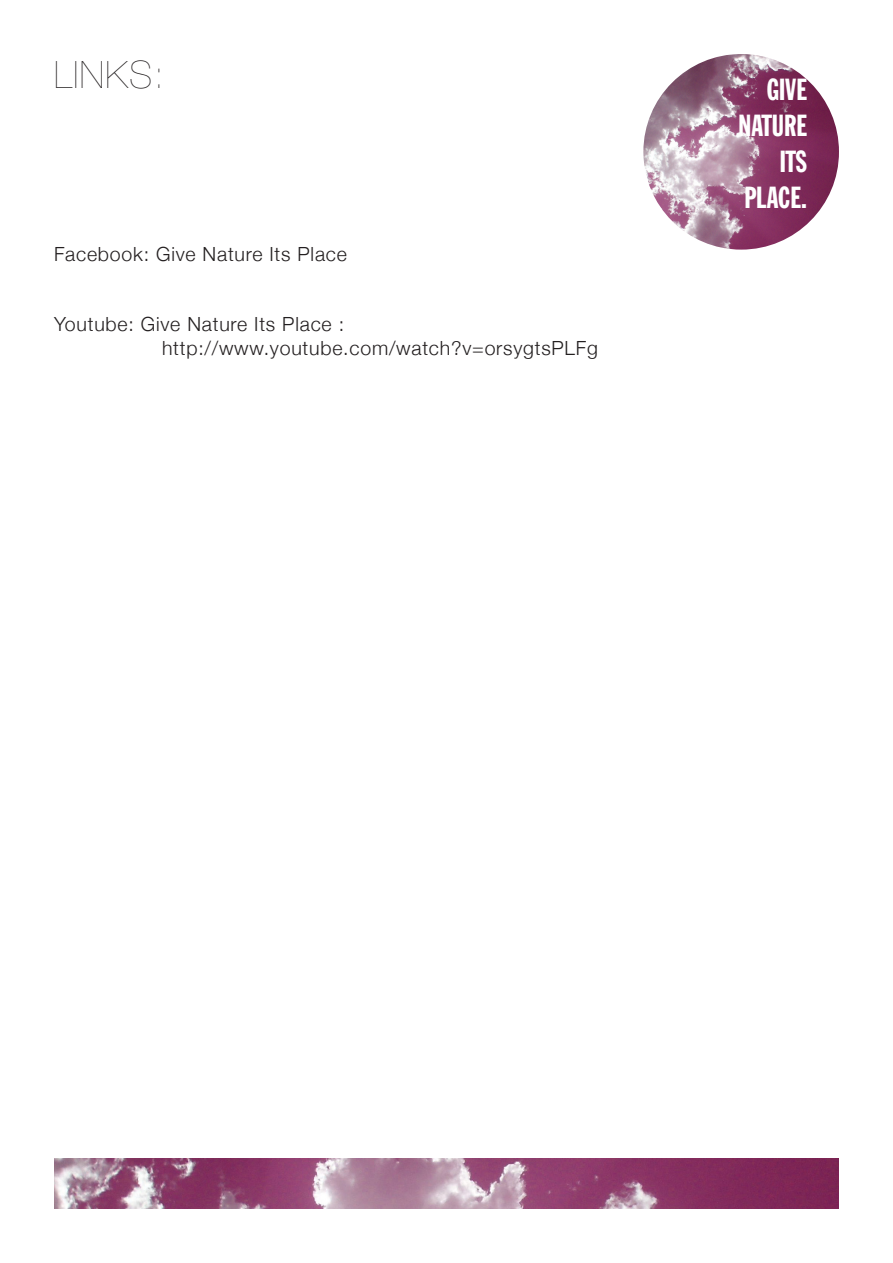
<style>
.page{position:relative;width:893px;height:1263px;background:#fff}
.page>*{position:absolute;margin:0;border:0;box-sizing:border-box;transform-origin:0 0}
.t1{font:200 37.5px "Helvetica Neue";letter-spacing:.04em;color:#231f20}
.t2{font:30px/36px "Franklin Gothic Extra Cond";color:#fff;text-align:right}
.t3{font:300 19.5px "Helvetica Neue";letter-spacing:.04em;color:#231f20}
</style>
<div class="page">
<img style="left:643px;top:54px;width:196px;height:196px;border-radius:98px">
<img style="left:54px;top:1159px;width:785px;height:50px">
<p class="t1" style="left:54px;top:46px;width:112px">LINKS:</p>
<p class="t3" style="left:54px;top:239px;width:294px">Facebook: Give Nature Its Place</p>
<p class="t3" style="left:54px;top:309px;width:292px">Youtube: Give Nature Its Place :</p>
<p class="t3" style="left:162px;top:332px;width:437px">http://www.youtube.com/watch?v=orsygtsPLFg</p>
<h2 class="t2" style="left:739px;top:73px;width:70px">GIVE<br>NATURE<br>ITS<br>PLACE.</h2>
</div>
